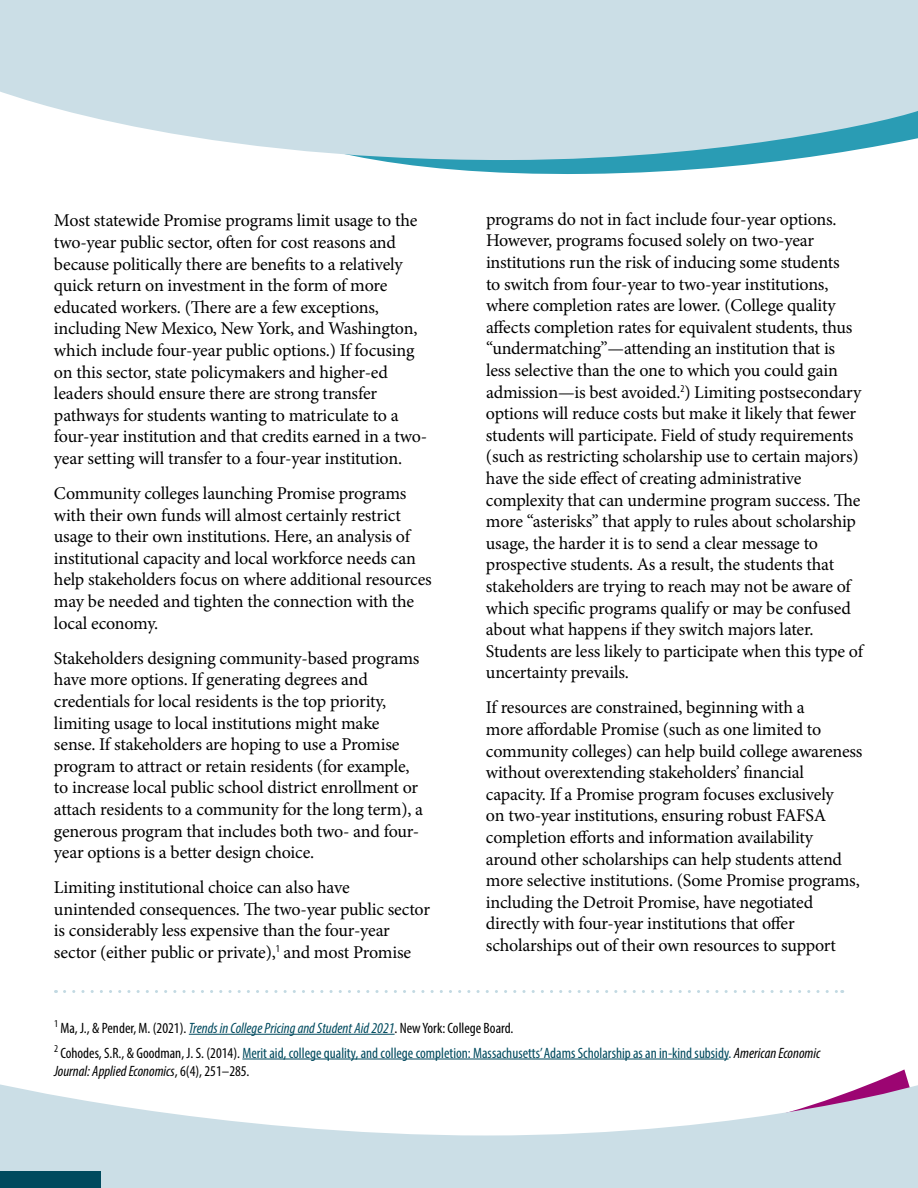
<style>
.page{position:relative;width:918px;height:1188px;background:#fff}
.page>*{position:absolute;margin:0;border:0;box-sizing:border-box;transform-origin:0 0}
.t1{font:18px/21.6px "Minion Pro";letter-spacing:-.015em;color:#000}
.t2{font:condensed 15px/24.8px "Myriad Pro";color:#004a5e}
.t3{font:italic condensed 15px "Myriad Pro";color:#000}
.s1{color:#000}
.s2{font-style:italic}
.s3{font-style:italic;color:#000}
.s4{font-style:normal}
</style>
<div class="page">
<svg style="left:382px;top:161px;width:397px;height:13px;fill:#2a9cb4"></svg>
<svg style="left:0;top:0;width:918px;height:161px;background:#c9dee6"></svg>
<svg style="left:875px;top:1069px;width:33px;height:13px"></svg>
<svg style="left:0;top:1082px;width:918px;height:106px;fill:#cbdee6"></svg>
<div style="left:0;top:1171px;width:101px;height:17px;background:#004a5e"></div>
<hr style="left:189px;top:1034px;width:206px;height:1px;background:#004a5e">
<hr style="left:242px;top:1059px;width:487px;height:1px;background:#004a5e">
<svg style="left:65px;top:990px;width:778px;height:3px"></svg>
<p class="t1" style="left:54px;top:210px;width:375px">Most statewide Promise programs limit usage to the two-year public sector, often for cost reasons and because politically there are benefits to a relatively quick return on investment in the form of more educated workers. (There are a few exceptions, including New Mexico, New York, and Washington, which include four-year public options.) If focusing on this sector, state policymakers and higher-ed leaders should ensure there are strong transfer pathways for students wanting to matriculate to a four-year institution and that credits earned in a two&shy;year setting will transfer to a four-year institution.</p>
<p class="t1" style="left:54px;top:483px;width:379px">Community colleges launching Promise programs with their own funds will almost certainly restrict usage to their own institutions. Here, an analysis of institutional capacity and local workforce needs can help stakeholders focus on where additional resources may be needed and tighten the connection with the local economy.</p>
<p class="t1" style="left:54px;top:647px;width:371px">Stakeholders designing community-based programs have more options. If generating degrees and credentials for local residents is the top priority, limiting usage to local institutions might make sense. If stakeholders are hoping to use a Promise program to attract or retain residents (for example, to increase local public school district enrollment or attach residents to a community for the long term), a generous program that includes both two- and four&shy;year options is a better design choice.</p>
<p class="t1" style="left:54px;top:877px;width:378px">Limiting institutional choice can also have unintended consequences. The two-year public sector is considerably less expensive than the four-year sector (either public or private),<sup>1</sup> and most Promise</p>
<p class="t1" style="left:486px;top:208px;width:379px">programs do not in fact include four-year options.<br>However, programs focused solely on two-year institutions run the risk of inducing some students<br>to switch from four-year to two-year institutions, where completion rates are lower. (College quality affects completion rates for equivalent students, thus “undermatching”—attending an institution that is less selective than the one to which you could gain admission—is best avoided.<sup>2</sup>) Limiting postsecondary options will reduce costs but make it likely that fewer students will participate. Field of study requirements (such as restricting scholarship use to certain majors) have the side effect of creating administrative complexity that can undermine program success. The more “asterisks” that apply to rules about scholarship usage, the harder it is to send a clear message to prospective students. As a result, the students that stakeholders are trying to reach may not be aware of which specific programs qualify or may be confused about what happens if they switch majors later.<br>Students are less likely to participate when this type of uncertainty prevails.</p>
<p class="t1" style="left:486px;top:697px;width:378px">If resources are constrained, beginning with a<br>more affordable Promise (such as one limited to community colleges) can help build college awareness without overextending stakeholders’ financial capacity. If a Promise program focuses exclusively<br>on two-year institutions, ensuring robust FAFSA completion efforts and information availability around other scholarships can help students attend more selective institutions. (Some Promise programs, including the Detroit Promise, have negotiated directly with four-year institutions that offer scholarships out of their own resources to support</p>
<p class="t2" style="left:54px;top:1015px;width:768px"><sup>1</sup> <span class="s1">Ma, J., &amp; Pender, M. (2021).</span> <span class="s2">Trends in College Pricing and Student Aid 2021</span><span class="s1">. New York: College Board.<br></span><sup>2</sup> <span class="s1">Cohodes, S.R., &amp; Goodman, J. S. (2014).</span> Merit aid, college quality, and college completion: Massachusetts’ Adams Scholarship as an in-kind subsidy. <span class="s3">American Economic</span></p>
<p class="t3" style="left:54px;top:1061px;width:197px">Journal: Applied Economics<span class="s4">, 6(4), 251–285.</span></p>
</div>
